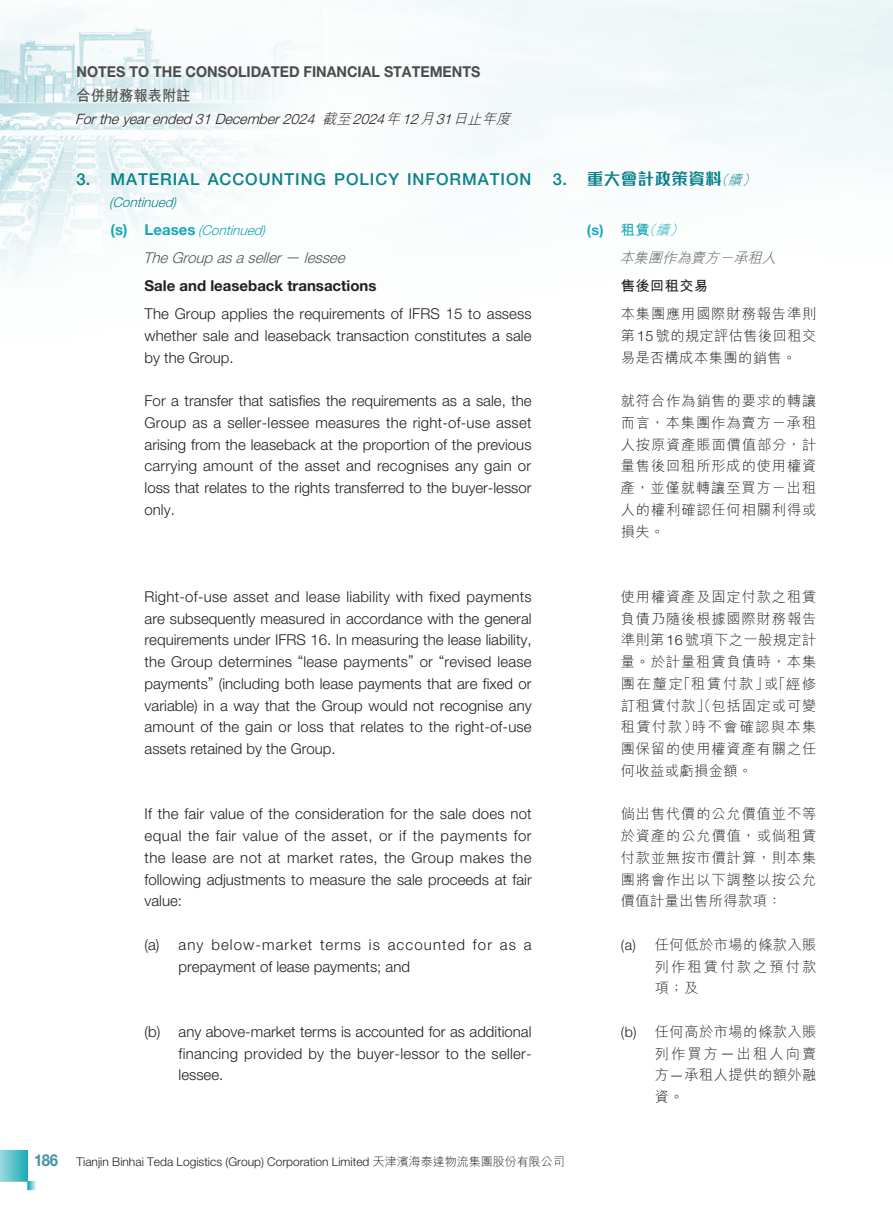
<style>
.page{position:relative;width:893px;height:1212px;background:#fff}
.page>*{position:absolute;margin:0;border:0;box-sizing:border-box;transform-origin:0 0}
._3__標題{font:500 16.5px "Helvetica Neue LT Std";letter-spacing:.055em;color:#0a818a}
._8__標題---C{font:700 16.5px "M Finance HK";letter-spacing:.03em;color:#0a818a}
._1__內文{font:300 15px/21.8px "Helvetica Neue LT Std";color:#231f20;text-align:justify}
._1__內文-2{font:300 15px/21.8px "Helvetica Neue LT Std";letter-spacing:.075em;color:#231f20}
.t1{font:700 15px "Helvetica Neue LT Std";color:#4b4c4d;scale:.95 1}
._1__內文-3{font:700 15px "Helvetica Neue LT Std";color:#231f20}
._5__副副標題{font:italic 300 15px "Helvetica Neue LT Std";color:#57585a}
.t2{font:700 15px "M Hei HK";color:#4b4c4d;scale:.95 1}
._6__內文---C{font:300 14.25px/21.8px "M Hei HK";letter-spacing:.06em;color:#231f20;text-align:justify}
.t3{font:italic 300 14.25px "Helvetica Neue LT Std";color:#231f20}
._10__副副標題--C{font:italic 300 14.25px "M Hei HK";color:#57585a}
._9___副標題---C{font:700 14.25px "Helvetica Neue LT Std";color:#15a9b5}
._6__內文---C-2{font:700 14.25px "M Hei HK";letter-spacing:.03em;color:#231f20}
._4__副標題{font:italic 300 13.5px "Helvetica Neue LT Std";color:#15a9b5}
._3__標題-2{font:italic 300 13.5px "Helvetica Neue LT Std";color:#0a818a}
.t4{font:300 12px "Helvetica Neue LT Std";color:#231f20}
.s1{font-family:"M Hei HK"}
.s2{font-weight:700;font-style:normal;font-size:15px}
.s3{font-family:"Helvetica Neue LT Std";font-weight:500}
.s4{font-family:"M Hei HK";font-weight:300;font-style:italic;font-size:13.5px}
.s5{font-family:"Helvetica Neue LT Std"}
.s6{font-weight:700;font-size:16.5px;color:#43949d}
</style>
<div class="page">
<img style="left:0;top:0;width:892px;height:1191px">
<svg style="left:0;top:1150px;width:28px;height:31px"></svg>
<svg style="left:28px;top:1181px;width:8px;height:9px"></svg>
<p class="t1" style="left:77px;top:63px;width:427px">NOTES TO THE CONSOLIDATED FINANCIAL STATEMENTS</p>
<p class="t2" style="left:77px;top:85px;width:122px">合併財務報表附註</p>
<p class="t3" style="left:75px;top:110px;width:440px">Fortheyearended31December2024 <span class="s1">截至</span> 2024<span class="s1">年</span> 12<span class="s1">月</span> 31<span class="s1">日止年度</span></p>
<p class="_3__標題" style="left:77px;top:169px;width:456px">3. MATERIAL ACCOUNTING POLICY INFORMATION</p>
<p class="_3__標題-2" style="left:109px;top:194px;width:69px">(Continued)</p>
<p class="_4__副標題" style="left:111px;top:222px;width:157px"><span class="s2">( s ) L e a s e s</span> (Continued)</p>
<p class="_5__副副標題" style="left:143px;top:248px;width:208px">TheGroupasaseller— lessee</p>
<p class="_1__內文-3" style="left:145px;top:276px;width:233px">Sale and leaseback transactions</p>
<p class="_1__內文" style="left:145px;top:303px;width:389px">The Group applies the requirements of IFRS 15 to assess whether sale and leaseback transaction constitutes a sale by the Group.</p>
<p class="_1__內文" style="left:145px;top:390px;width:389px">For a transfer that satisfies the requirements as a sale, the Group as a seller-lessee measures the right-of-use asset arising from the leaseback at the proportion of the previous carrying amount of the asset and recognises any gain or loss that relates to the rights transferred to the buyer-lessor only.</p>
<p class="_1__內文" style="left:145px;top:585px;width:389px">Right-of-use asset and lease liability with fixed payments are subsequently measured in accordance with the general requirements under IFRS 16. In measuring the lease liability, the Group determines “lease payments” or “revised lease payments” (including both lease payments that are fixed or variable) in a way that the Group would not recognise any amount of the gain or loss that relates to the right-of-use assets retained by the Group.</p>
<p class="_1__內文" style="left:145px;top:803px;width:389px">If the fair value of the consideration for the sale does not equal the fair value of the asset, or if the payments for the lease are not at market rates, the Group makes the following adjustments to measure the sale proceeds at fair value:</p>
<p class="_1__內文-2" style="left:179px;top:933px;width:354px;text-indent:-34px">(a) any below-market terms is accounted for as a prepayment of lease payments; and</p>
<p class="_1__內文" style="left:179px;top:1020px;width:355px;text-indent:-34px">(b) any above-market terms is accounted for as additional financing provided by the buyer-lessor to the seller&shy;lessee.</p>
<p class="_8__標題---C" style="left:553px;top:170px;width:208px"><span class="s3">3.</span> 重大會計政策資料<span class="s4">（續）</span></p>
<p class="_9___副標題---C" style="left:587px;top:221px;width:102px">(s) <span class="s1">租賃</span><span class="s4">（續）</span></p>
<p class="_10__副副標題--C" style="left:619px;top:250px;width:162px">本集團作為賣方－承租人</p>
<p class="_6__內文---C-2" style="left:621px;top:275px;width:89px">售後回租交易</p>
<p class="_6__內文---C" style="left:621px;top:303px;width:197px">本集團應用國際財務報告準則第<span class="s5">15</span>號的規定評估售後回租交易是否構成本集團的銷售。</p>
<p class="_6__內文---C" style="left:621px;top:390px;width:197px">就符合作為銷售的要求的轉讓而言，本集團作為賣方－承租人按原資產賬面價值部分，計量售後回租所形成的使用權資產，並僅就轉讓至買方－出租人的權利確認任何相關利得或損失。</p>
<p class="_6__內文---C" style="left:621px;top:586px;width:197px">使用權資產及固定付款之租賃負債乃隨後根據國際財務報告準則第<span class="s5">16</span>號項下之一般規定計量。於計量租賃負債時，本集團在釐定「租賃付款」或「經修訂租賃付款」（包括固定或可變租賃付款）時不會確認與本集團保留的使用權資產有關之任何收益或虧損金額。</p>
<p class="_6__內文---C" style="left:621px;top:803px;width:197px">倘出售代價的公允價值並不等於資產的公允價值，或倘租賃付款並無按市價計算，則本集團將會作出以下調整以按公允價值計量出售所得款項：</p>
<p class="_6__內文---C" style="left:655px;top:934px;width:163px;text-indent:-34px"><span class="s5">(a)</span> 任何低於市場的條款入賬列作租賃付款之預付款項；及</p>
<p class="_6__內文---C" style="left:655px;top:1021px;width:163px;text-indent:-34px"><span class="s5">(b)</span> 任何高於市場的條款入賬列作買方<span class="s5">—</span>出租人向賣方<span class="s5">—</span>承租人提供的額外融資。</p>
<p class="t4" style="left:34px;top:1154px;width:532px"><span class="s6">186</span> Tianjin Binhai Teda Logistics (Group) Corporation Limited <span class="s1">天津濱海泰達物流集團股份有限公司</span></p>
</div>
